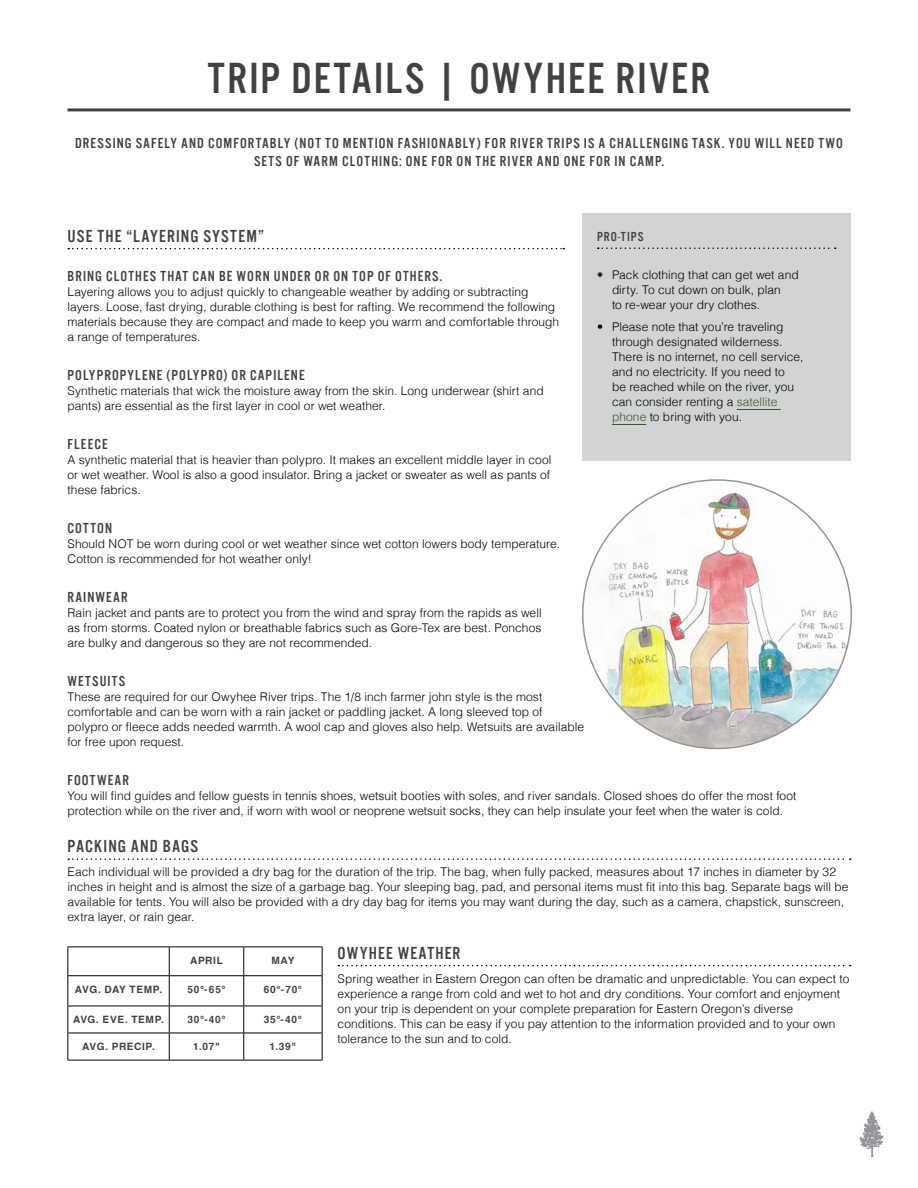
<style>
.page{position:relative;width:918px;height:1188px;background:#fff}
.page>*{position:absolute;margin:0;border:0;box-sizing:border-box;transform-origin:0 0}
.t1{font:45px "Alternate Gothic No 3";letter-spacing:.05em;color:#414042}
.t2{font:18px "Alternate Gothic No 3";letter-spacing:.065em;color:#414042}
.t3{font:15px/18px "Alternate Gothic No 3";letter-spacing:.075em;color:#414042;text-align:center}
.t4{font:13.5px "Alternate Gothic No 3";letter-spacing:.08em;color:#414042}
.t5{font:300 12px/15px "Helvetica";letter-spacing:.005em;color:#000}
.t6{font:700 10.05px "Helvetica";letter-spacing:.06em;color:#414042}
.t7{font:700 10.05px "Helvetica";letter-spacing:.04em;color:#414042}
.s1{color:#3e551e}
</style>
<div class="page">
<hr style="left:68px;top:108px;width:782px;height:3px;background:#414042">
<hr style="left:67px;top:947px;width:102px;height:1px;background:#000">
<svg style="left:67px;top:947px;width:1px;height:28px"></svg>
<hr style="left:169px;top:947px;width:75px;height:1px;background:#000">
<svg style="left:169px;top:947px;width:1px;height:28px"></svg>
<hr style="left:244px;top:947px;width:79px;height:1px;background:#000">
<svg style="left:243px;top:947px;width:1px;height:28px"></svg>
<svg style="left:322px;top:947px;width:1px;height:28px"></svg>
<hr style="left:67px;top:975px;width:102px;height:1px;background:#000">
<hr style="left:67px;top:976px;width:1px;height:30px;background:#000">
<hr style="left:169px;top:975px;width:75px;height:1px;background:#000">
<hr style="left:169px;top:976px;width:1px;height:30px;background:#000">
<hr style="left:244px;top:975px;width:79px;height:1px;background:#000">
<hr style="left:243px;top:976px;width:1px;height:30px;background:#000">
<hr style="left:322px;top:976px;width:1px;height:30px;background:#000">
<hr style="left:67px;top:1006px;width:102px;height:1px;background:#000">
<hr style="left:169px;top:1006px;width:75px;height:1px;background:#000">
<hr style="left:244px;top:1006px;width:79px;height:1px;background:#000">
<hr style="left:67px;top:1033px;width:102px;height:1px;background:#000">
<svg style="left:67px;top:1006px;width:1px;height:54px"></svg>
<hr style="left:169px;top:1033px;width:75px;height:1px;background:#000">
<svg style="left:169px;top:1006px;width:1px;height:54px"></svg>
<hr style="left:244px;top:1033px;width:79px;height:1px;background:#000">
<svg style="left:243px;top:1006px;width:1px;height:54px"></svg>
<svg style="left:322px;top:1006px;width:1px;height:54px"></svg>
<hr style="left:67px;top:1060px;width:102px;height:1px;background:#000">
<hr style="left:169px;top:1060px;width:75px;height:1px;background:#000">
<hr style="left:244px;top:1060px;width:79px;height:1px;background:#000">
<svg style="left:68px;top:248px;width:496px;height:1px"></svg>
<svg style="left:68px;top:858px;width:783px;height:2px"></svg>
<svg style="left:338px;top:965px;width:513px;height:1px"></svg>
<div style="left:582px;top:213px;width:268px;height:247px;background:#d1d3d4"></div>
<svg style="left:598px;top:247px;width:238px;height:2px"></svg>
<hr style="left:737px;top:409px;width:44px;height:1px;background:#3e551e">
<hr style="left:612px;top:424px;width:34px;height:1px;background:#3e551e">
<img style="left:583px;top:480px;width:268px;height:268px;border-radius:134px">
<svg style="left:860px;top:1111px;width:23px;height:46px"></svg>
<h1 class="t1" style="left:208px;top:55px;width:504px">TRIP DETAILS | OWYHEE RIVER</h1>
<p class="t3" style="left:75px;top:134px;width:769px">DRESSING SAFELY AND COMFORTABLY (NOT TO MENTION FASHIONABLY) FOR RIVER TRIPS IS A CHALLENGING TASK. YOU WILL NEED TWO<br>SETS OF WARM CLOTHING: ONE FOR ON THE RIVER AND ONE FOR IN CAMP.</p>
<h2 class="t2" style="left:68px;top:226px;width:198px">USE THE “LAYERING SYSTEM”</h2>
<p class="t3" style="left:68px;top:267px;width:376px">BRING CLOTHES THAT CAN BE WORN UNDER OR ON TOP OF OTHERS.</p>
<p class="t5" style="left:68px;top:285px;width:493px">Layering allows you to adjust quickly to changeable weather by adding or subtracting layers. Loose, fast drying, durable clothing is best for rafting. We recommend the following materials because they are compact and made to keep you warm and comfortable through a range of temperatures.</p>
<p class="t3" style="left:68px;top:366px;width:239px">POLYPROPYLENE (POLYPRO) OR CAPILENE</p>
<p class="t5" style="left:68px;top:384px;width:478px">Synthetic materials that wick the moisture away from the skin. Long underwear (shirt and pants) are essential as the first layer in cool or wet weather.</p>
<p class="t3" style="left:68px;top:435px;width:42px">FLEECE</p>
<p class="t5" style="left:68px;top:453px;width:485px;text-align:justify">A synthetic material that is heavier than polypro. It makes an excellent middle layer in cool or wet weather. Wool is also a good insulator. Bring a jacket or sweater as well as pants of these fabrics.</p>
<p class="t3" style="left:68px;top:519px;width:46px">COTTON</p>
<p class="t5" style="left:68px;top:537px;width:494px">Should NOT be worn during cool or wet weather since wet cotton lowers body temperature.<br>Cotton is recommended for hot weather only!</p>
<p class="t3" style="left:68px;top:588px;width:62px">RAINWEAR</p>
<p class="t5" style="left:68px;top:606px;width:476px;text-align:justify">Rain jacket and pants are to protect you from the wind and spray from the rapids as well as from storms. Coated nylon or breathable fabrics such as Gore-Tex are best. Ponchos are bulky and dangerous so they are not recommended.</p>
<p class="t3" style="left:68px;top:672px;width:59px">WETSUITS</p>
<p class="t5" style="left:68px;top:690px;width:518px">These are required for our Owyhee River trips. The 1/8 inch farmer john style is the most comfortable and can be worn with a rain jacket or paddling jacket. A long sleeved top of polypro or fleece adds needed warmth. A wool cap and gloves also help. Wetsuits are available for free upon request.</p>
<p class="t3" style="left:68px;top:771px;width:63px">FOOTWEAR</p>
<p class="t5" style="left:68px;top:789px;width:731px">You will find guides and fellow guests in tennis shoes, wetsuit booties with soles, and river sandals. Closed shoes do offer the most foot protection while on the river and, if worn with wool or neoprene wetsuit socks, they can help insulate your feet when the water is cold.</p>
<h2 class="t2" style="left:68px;top:837px;width:132px">PACKING AND BAGS</h2>
<p class="t5" style="left:68px;top:866px;width:783px">Each individual will be provided a dry bag for the duration of the trip. The bag, when fully packed, measures about 17 inches in diameter by 32 inches in height and is almost the size of a garbage bag. Your sleeping bag, pad, and personal items must fit into this bag. Separate bags will be available for tents. You will also be provided with a dry day bag for items you may want during the day, such as a camera, chapstick, sunscreen, extra layer, or rain gear.</p>
<h2 class="t2" style="left:338px;top:943px;width:124px">OWYHEE WEATHER</h2>
<p class="t5" style="left:338px;top:972px;width:513px">Spring weather in Eastern Oregon can often be dramatic and unpredictable. You can expect to experience a range from cold and wet to hot and dry conditions. Your comfort and enjoyment on your trip is dependent on your complete preparation for Eastern Oregon’s diverse conditions. This can be easy if you pay attention to the information provided and to your own tolerance to the sun and to cold.</p>
<p class="t4" style="left:597px;top:230px;width:48px">PRO-TIPS</p>
<p class="t5" style="left:612px;top:268px;width:188px;text-indent:-15px">• Pack clothing that can get wet and dirty. To cut down on bulk, plan<br>to re-wear your dry clothes.</p>
<p class="t5" style="left:612px;top:321px;width:193px;text-indent:-15px">• Please note that you’re traveling through designated wilderness.<br>There is no internet, no cell service, and no electricity. If you need to<br>be reached while on the river, you can consider renting a <span class="s1">satellite phone</span> to bring with you.</p>
<p class="t6" style="left:190px;top:956px;width:34px">APRIL</p>
<p class="t6" style="left:271px;top:956px;width:24px">MAY</p>
<p class="t7" style="left:75px;top:985px;width:89px">AVG. DAY TEMP.</p>
<p class="t6" style="left:187px;top:985px;width:40px">50°- 65°</p>
<p class="t6" style="left:264px;top:985px;width:40px">60°- 70°</p>
<p class="t6" style="left:73px;top:1015px;width:92px">AVG. EVE. TEMP.</p>
<p class="t6" style="left:188px;top:1015px;width:39px">30°-40°</p>
<p class="t6" style="left:264px;top:1015px;width:40px">35°- 40°</p>
<p class="t6" style="left:82px;top:1042px;width:74px">AVG. PRECIP.</p>
<p class="t6" style="left:193px;top:1042px;width:28px">1.07"</p>
<p class="t6" style="left:270px;top:1042px;width:28px">1.39"</p>
</div>
